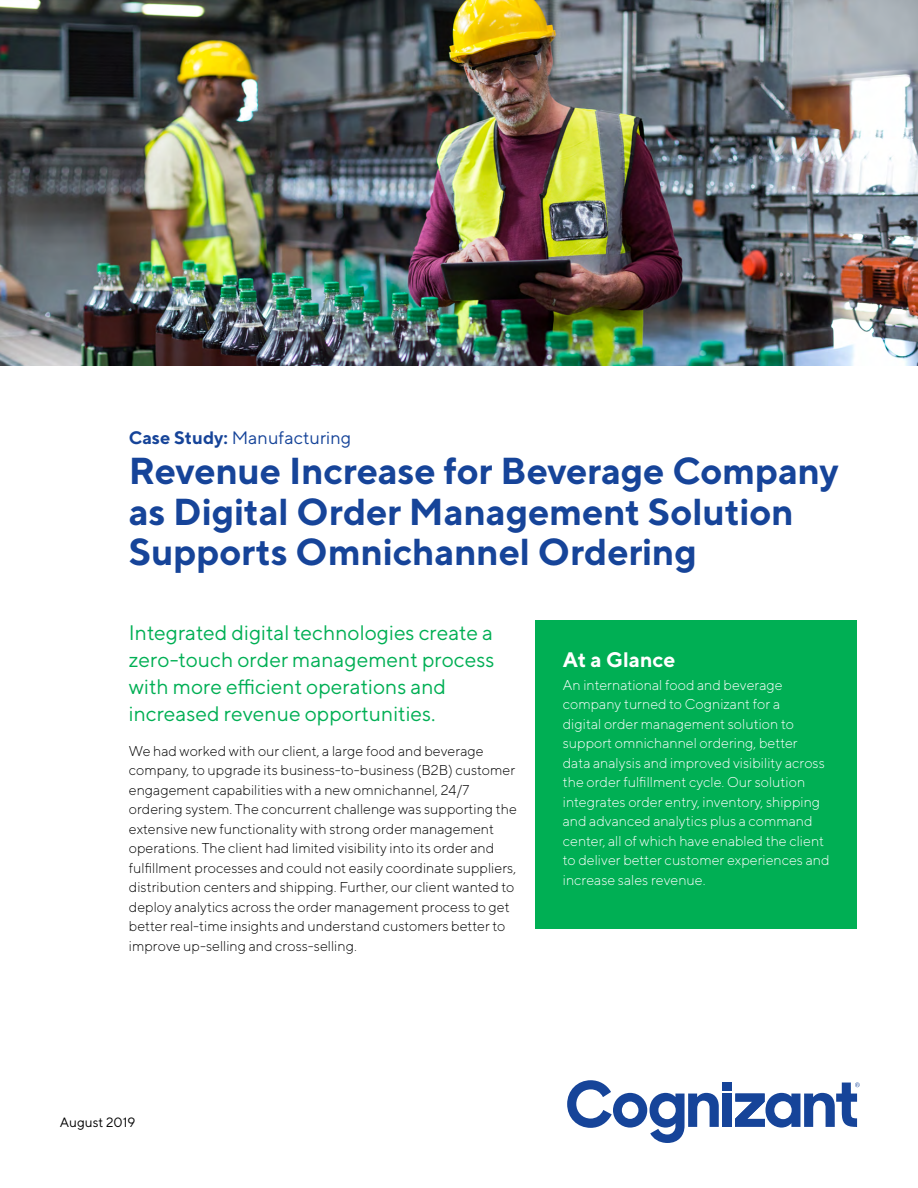
<style>
.page{position:relative;width:918px;height:1188px;background:#fff}
.page>*{position:absolute;margin:0;border:0;box-sizing:border-box;transform-origin:0 0}
.t1{font:700 37.5px/40.5px "TT Norms";letter-spacing:-.005em;color:#164499}
.t2{font:21px/27px "TT Norms";color:#00af54}
.t3{font:700 21px "TT Norms";color:#fff}
.t4{font:18px "TT Norms";color:#164499}
.t5{font:300 14.25px/19.5px "TT Norms";color:#000}
.t6{font:300 14.25px/19.5px "TT Norms";color:#fff}
.t7{font:13.5px "TT Norms";color:#000}
.s1{font-weight:700}
</style>
<div class="page">
<img style="left:0;top:0;width:918px;height:366px">
<div style="left:536px;top:620px;width:321px;height:308px;background:#00af54"></div>
<div style="left:723px;top:1083px;width:9px;height:8px;background:#164499"></div>
<div style="left:723px;top:1094px;width:9px;height:33px;background:#164499"></div>
<svg style="left:567px;top:1080px;width:152px;height:63px"></svg>
<svg style="left:735px;top:1083px;width:125px;height:45px"></svg>
<p class="t4" style="left:129px;top:426px;width:224px"><span class="s1">Case Study:</span> Manufacturing</p>
<h1 class="t1" style="left:129px;top:450px;width:712px">Revenue Increase for Beverage Company as Digital Order Management Solution<br>Supports Omnichannel Ordering</h1>
<h2 class="t2" style="left:129px;top:619px;width:367px">Integrated digital technologies create a zero-touch order management process with more efficient operations and increased revenue opportunities.</h2>
<p class="t5" style="left:129px;top:741px;width:390px">We had worked with our client, a large food and beverage company, to upgrade its business-to-business (B2B) customer engagement capabilities with a new omnichannel, 24/7 ordering system. The concurrent challenge was supporting the extensive new functionality with strong order management operations. The client had limited visibility into its order and fulfillment processes and could not easily coordinate suppliers, distribution centers and shipping. Further, our client wanted to deploy analytics across the order management process to get better real-time insights and understand customers better to improve up-selling and cross-selling.</p>
<h2 class="t3" style="left:563px;top:647px;width:114px">At a Glance</h2>
<p class="t6" style="left:563px;top:675px;width:268px">An international food and beverage company turned to Cognizant for a<br>digital order management solution to support omnichannel ordering, better<br>data analysis and improved visibility across the order fulfillment cycle. Our solution integrates order entry, inventory, shipping and advanced analytics plus a command center, all of which have enabled the client to deliver better customer experiences and increase sales revenue.</p>
<p class="t7" style="left:60px;top:1114px;width:77px">August 2019</p>
</div>
